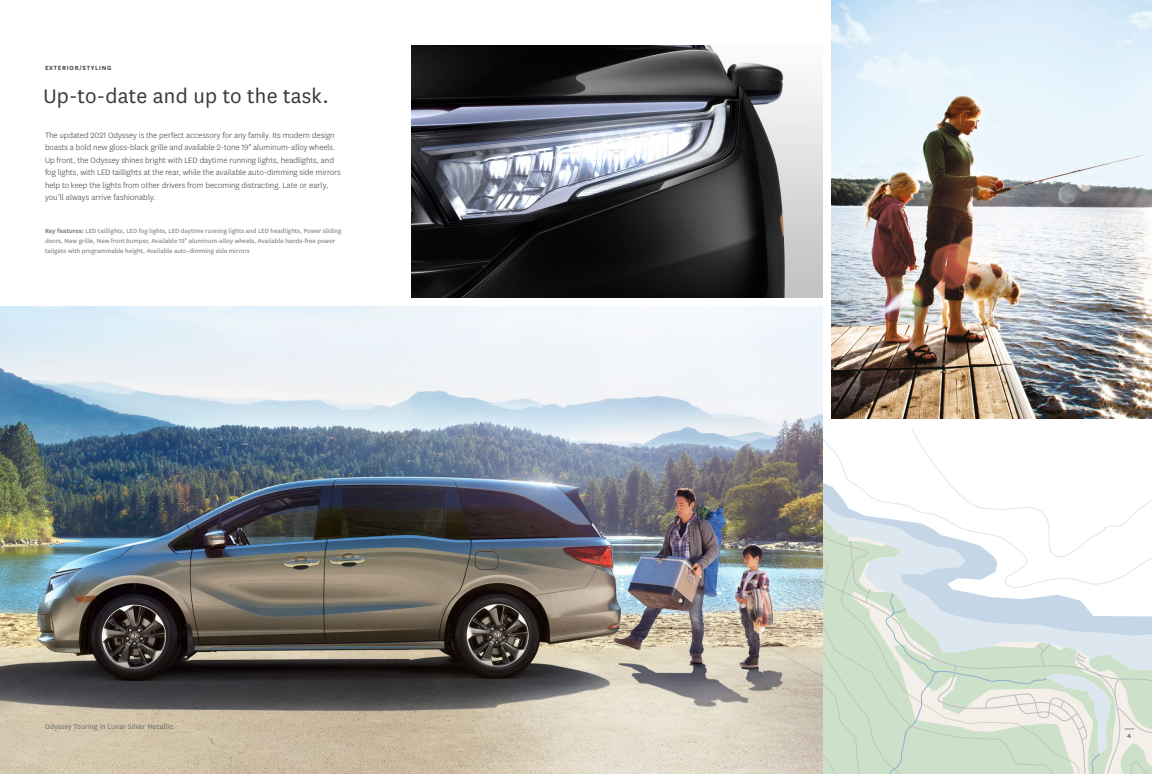
<style>
.page{position:relative;width:1152px;height:774px;background:#fff}
.page>*{position:absolute;margin:0;border:0;box-sizing:border-box;transform-origin:0 0}
.t1{font:23px "National";letter-spacing:.01em;color:#393a39}
.t2{font:300 9px/12.5px "National";color:#393a39}
.t3{font:8px "National";letter-spacing:.01em;color:#6a6c6c}
.t4{font:7px/10px "National";color:#818383}
.t5{font:600 7px "National";letter-spacing:.1em;color:#393a39}
.t6{font:700 7px "National";color:#6a6c6c}
.s1{font-weight:700}
</style>
<div class="page">
<img style="left:412px;top:45px;width:411px;height:253px">
<img style="left:832px;top:0;width:320px;height:418px">
<img style="left:0;top:307px;width:823px;height:467px">
<svg style="left:823px;top:429px;width:329px;height:345px"></svg>
<p class="t5" style="left:45px;top:63px;width:68px">EXTERIOR/STYLING</p>
<h1 class="t1" style="left:44px;top:81px;width:287px">Up-to-date and up to the task.</h1>
<p class="t2" style="left:45px;top:128px;width:297px">The updated 2021 Odyssey is the perfect accessory for any family. Its modern design boasts a bold new gloss-black grille and available 2-tone 19" aluminum-alloy wheels.<br>Up front, the Odyssey shines bright with LED daytime running lights, headlights, and fog lights, with LED taillights at the rear, while the available auto-dimming side mirrors help to keep the lights from other drivers from becoming distracting. Late or early, you’ll always arrive fashionably.</p>
<p class="t4" style="left:45px;top:225px;width:298px"><span class="s1">Key features:</span> LED taillights, LED fog lights, LED daytime running lights and LED headlights, Power sliding doors, New grille, New front bumper, Available 19" aluminum-alloy wheels, Available hands-free power tailgate with programmable height, Available auto-dimming side mirrors</p>
<p class="t3" style="left:45px;top:721px;width:130px">Odyssey Touring in Lunar Silver Metallic</p>
<p class="t6" style="left:1127px;top:731px;width:5px">4</p>
</div>
